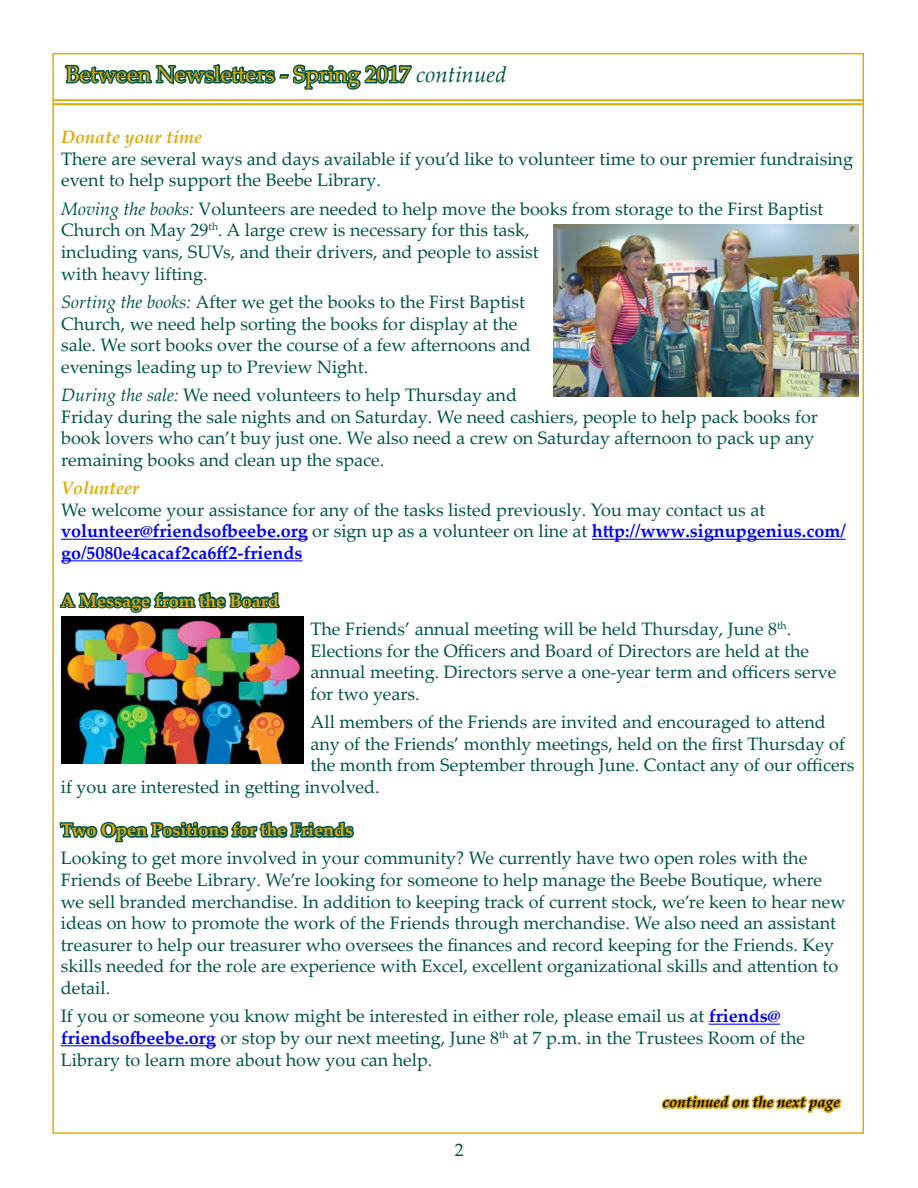
<style>
.page{position:relative;width:918px;height:1188px;background:#fff}
.page>*{position:absolute;margin:0;border:0;box-sizing:border-box;transform-origin:0 0}
.t1{font:22.5px "Palatino Linotype";color:#e0aa0f}
.t2{font:18px/21.6px "Palatino Linotype";color:#005447}
.t3{font:700 18px "Palatino Linotype";color:#e0aa0f}
.t4{font:italic 700 18px "Palatino Linotype";color:#e0aa0f}
.t5{font:italic 700 15px "Palatino Linotype";color:#000}
.s1{font-style:italic;color:#005447}
.s2{font-style:italic}
.s3{font-weight:700;color:#00f}
</style>
<div class="page">
<svg style="left:55px;top:52px;width:360px;height:38px"></svg>
<hr style="left:54px;top:99px;width:810px;height:2px;background:#e0aa0f">
<hr style="left:54px;top:103px;width:810px;height:2px;background:#e0aa0f">
<hr style="left:709px;top:1024px;width:71px;height:1px;background:#00f">
<hr style="left:61px;top:1045px;width:155px;height:1px;background:#00f">
<svg style="left:59px;top:591px;width:221px;height:22px"></svg>
<svg style="left:59px;top:821px;width:295px;height:22px"></svg>
<svg style="left:661px;top:1094px;width:181px;height:19px"></svg>
<hr style="left:61px;top:539px;width:247px;height:1px;background:#00f">
<hr style="left:592px;top:539px;width:254px;height:1px;background:#00f">
<hr style="left:61px;top:560px;width:242px;height:1px;background:#00f">
<img style="left:554px;top:225px;width:304px;height:171px">
<img style="left:62px;top:616px;width:242px;height:148px">
<p class="t1" style="left:66px;top:58px;width:442px">Between Newsletters - Spring 2017 <span class="s1">continued</span></p>
<p class="t4" style="left:61px;top:124px;width:143px">Donate your time</p>
<p class="t2" style="left:61px;top:147px;width:794px">There are several ways and days available if you’d like to volunteer time to our premier fundraising event to help support the Beebe Library.</p>
<p class="t2" style="left:61px;top:197px;width:764px"><span class="s2">Moving the books:</span> Volunteers are needed to help move the books from storage to the First Baptist Church on May 29<sup>th</sup>. A large crew is necessary for this task,<br>including vans, SUVs, and their drivers, and people to assist<br>with heavy lifting.</p>
<p class="t2" style="left:61px;top:290px;width:471px"><span class="s2">Sorting the books:</span> After we get the books to the First Baptist Church, we need help sorting the books for display at the sale. We sort books over the course of a few afternoons and evenings leading up to Preview Night.</p>
<p class="t2" style="left:61px;top:383px;width:758px"><span class="s2">During the sale:</span> We need volunteers to help Thursday and<br>Friday during the sale nights and on Saturday. We need cashiers, people to help pack books for book lovers who can’t buy just one. We also need a crew on Saturday afternoon to pack up any remaining books and clean up the space.</p>
<p class="t4" style="left:61px;top:475px;width:80px">Volunteer</p>
<p class="t2" style="left:61px;top:498px;width:786px">We welcome your assistance for any of the tasks listed previously. You may contact us at <span class="s3">volunteer@friendsofbeebe.org</span> or sign up as a volunteer on line at <span class="s3">http://www.signupgenius.com/ go/5080e4cacaf2ca6ff2-friends</span></p>
<p class="t3" style="left:61px;top:588px;width:219px">A Message from the Board</p>
<p class="t2" style="left:310px;top:617px;width:527px">The Friends’ annual meeting will be held Thursday, June 8<sup>th</sup>.<br>Elections for the Officers and Board of Directors are held at the annual meeting. Directors serve a one-year term and officers serve for two years.</p>
<p class="t2" style="left:310px;top:710px;width:517px">All members of the Friends are invited and encouraged to attend</p>
<p class="t2" style="left:310px;top:732px;width:536px">any of the Friends’ monthly meetings, held on the first Thursday of</p>
<p class="t2" style="left:310px;top:754px;width:545px">the month from September through June. Contact any of our officers</p>
<p class="t2" style="left:61px;top:775px;width:320px">if you are interested in getting involved.</p>
<p class="t3" style="left:61px;top:817px;width:294px">Two Open Positions for the Friends</p>
<p class="t2" style="left:61px;top:847px;width:786px">Looking to get more involved in your community? We currently have two open roles with the Friends of Beebe Library. We’re looking for someone to help manage the Beebe Boutique, where we sell branded merchandise. In addition to keeping track of current stock, we’re keen to hear new ideas on how to promote the work of the Friends through merchandise. We also need an assistant treasurer to help our treasurer who oversees the finances and record keeping for the Friends. Key skills needed for the role are experience with Excel, excellent organizational skills and attention to detail.</p>
<p class="t2" style="left:61px;top:1005px;width:746px">If you or someone you know might be interested in either role, please email us at <span class="s3">friends@ friendsofbeebe.org</span> or stop by our next meeting, June 8<sup>th</sup> at 7 p.m. in the Trustees Room of the<br>Library to learn more about how you can help.</p>
<p class="t5" style="left:663px;top:1091px;width:179px">continued on the next page</p>
<p class="t2" style="left:455px;top:1138px;width:10px">2</p>
</div>
